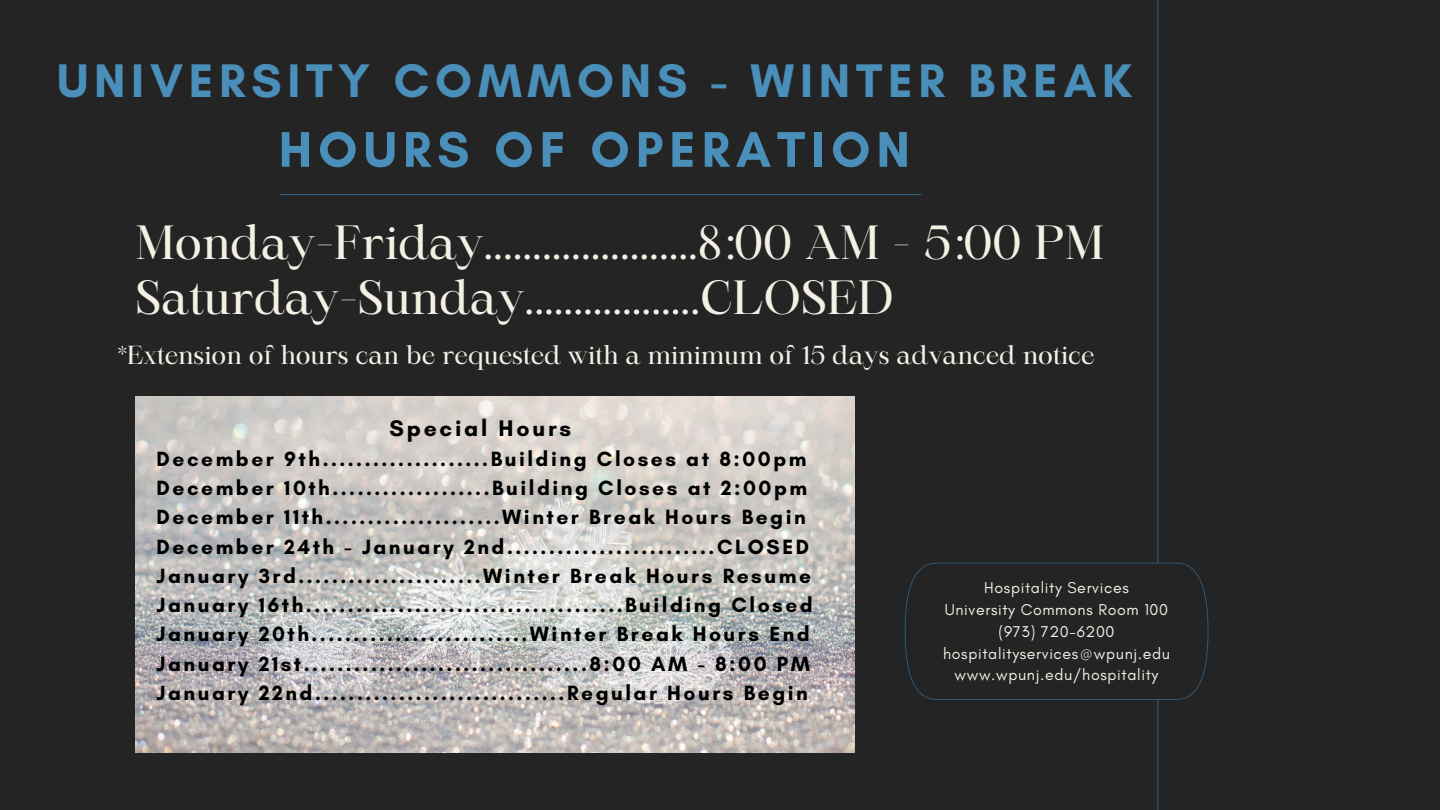
<style>
.page{position:relative;width:1440px;height:810px;background:#242424}
.page>*{position:absolute;margin:0;border:0;box-sizing:border-box;transform-origin:0 0}
.t1{font:700 51px "Glacial Indifference";letter-spacing:.12em;color:#4a8fba}
.t2{font:700 48px "Glacial Indifference";letter-spacing:.12em;color:#4a8fba}
.t3{font:46px/54.8px "Maharlika";color:#f4f0e6}
.t4{font:25px "Maharlika";color:#f4f0e6}
.t5{font:700 23px "Glacial Indifference";letter-spacing:.12em;color:#000}
.t6{font:700 21px/29.2px "Glacial Indifference";letter-spacing:.12em;color:#000}
.t7{font:16px/21.8px "Glacial Indifference";letter-spacing:.04em;color:#f4f0e6;text-align:center}
.t8{font:300 13.3px "Open Sans";color:#fff}
</style>
<div class="page">
<hr style="left:1158px;top:0;width:1px;height:563px;background:#326286">
<hr style="left:1158px;top:700px;width:1px;height:110px;background:#326286">
<hr style="left:279px;top:194px;width:642px;height:1px;background:#326286">
<svg style="left:905px;top:563px;width:303px;height:137px"></svg>
<img style="left:135px;top:397px;width:720px;height:356px">
<h2 class="t2" style="left:57px;top:51px;width:1076px">UNIVERSITY COMMONS - WINTER BREAK</h2>
<h1 class="t1" style="left:279px;top:118px;width:633px">HOURS OF OPERATION</h1>
<h3 class="t3" style="left:135px;top:219px;width:970px">Monday-Friday......................8:00 AM - 5:00 PM<br>Saturday-Sunday..................CLOSED</h3>
<p class="t4" style="left:118px;top:344px;width:978px">*Extension of hours can be requested with a minimum of 15 days advanced notice</p>
<p class="t5" style="left:390px;top:414px;width:183px">Special Hours</p>
<p class="t6" style="left:157px;top:444px;width:658px">December 9th....................Building Closes at 8:00pm December 10th...................Building Closes at 2:00pm December 11th.....................Winter Break Hours Begin December 24th - January 2nd.........................CLOSED January 3rd......................Winter Break Hours Resume January 16th......................................Building Closed January 20th..........................Winter Break Hours End January 21st..................................8:00 AM - 8:00 PM January 22nd..............................Regular Hours Begin</p>
<p class="t7" style="left:943px;top:577px;width:228px">Hospitality Services<br>University Commons Room 100 (973) 720-6200 hospitalityservices wpunj.edu www.wpunj.edu/hospitality</p>
<p class="t8" style="left:1080px;top:645px;width:13px">@</p>
</div>
